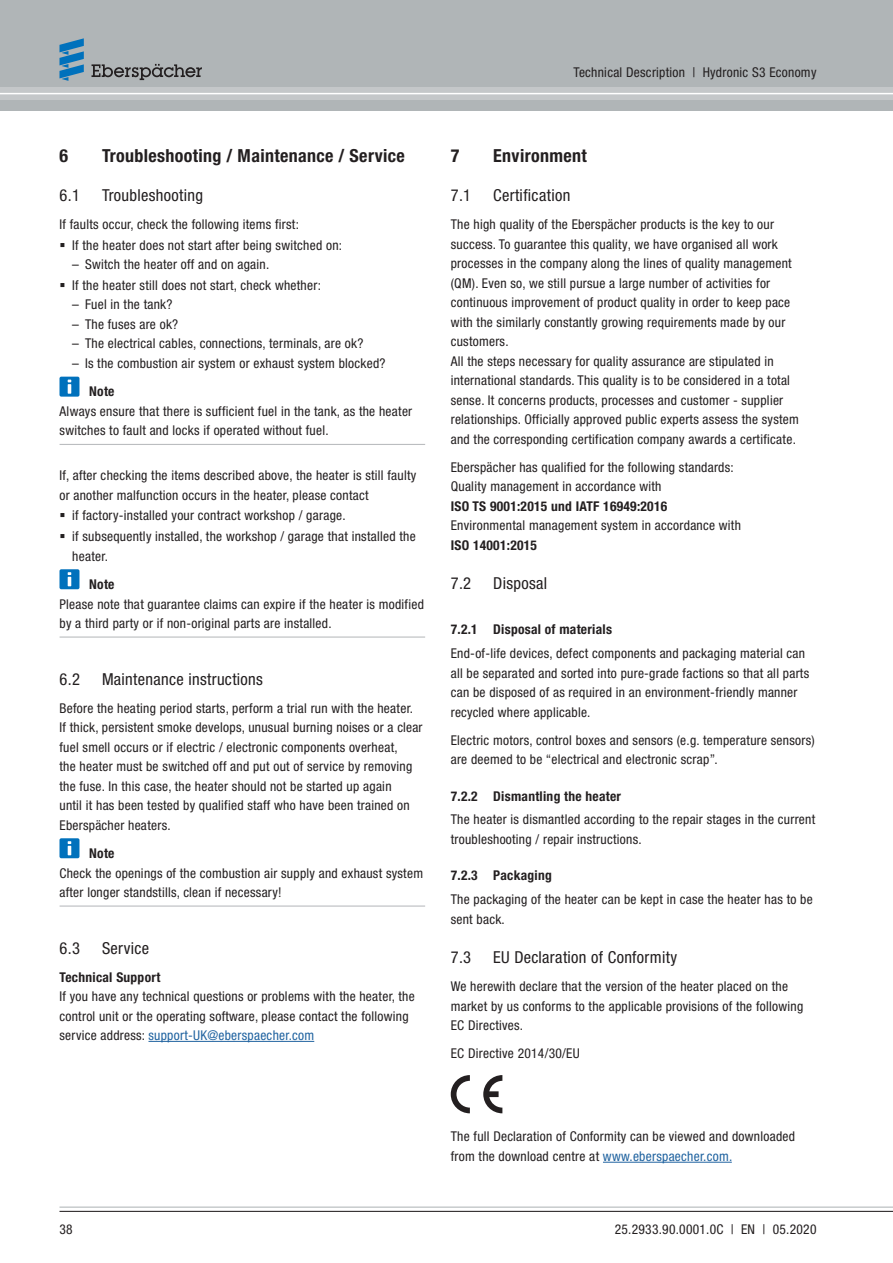
<style>
.page{position:relative;width:893px;height:1263px;background:#fff}
.page>*{position:absolute;margin:0;border:0;box-sizing:border-box;transform-origin:0 0}
.t1{font:700 condensed 18px "Helvetica Neue LTW1 G";letter-spacing:.02em;color:#231f20}
.t2{font:condensed 16.5px "Helvetica Neue LTW1 G";letter-spacing:.02em;color:#231f20}
.t3{font:condensed 13.5px/19.5px "Helvetica Neue LTW1 G";letter-spacing:.02em;color:#231f20}
.t4{font:700 condensed 13.5px "Helvetica Neue LTW1 G";letter-spacing:.02em;color:#231f20}
.s1{color:#2063a0}
</style>
<div class="page">
<hr style="left:60px;top:444px;width:365px;height:1px;background:#bbbdc0">
<hr style="left:60px;top:637px;width:365px;height:1px;background:#bbbdc0">
<hr style="left:60px;top:906px;width:365px;height:1px;background:#bbbdc0">
<hr style="left:148px;top:1041px;width:166px;height:1px;background:#2063a0">
<div style="left:59px;top:377px;width:20px;height:19px;background:#0071bc;border-radius:2px"></div>
<svg style="left:68px;top:380px;width:3px;height:14px"></svg>
<div style="left:59px;top:569px;width:20px;height:20px;background:#0071bc;border-radius:2px"></div>
<svg style="left:68px;top:572px;width:3px;height:14px"></svg>
<div style="left:59px;top:838px;width:20px;height:20px;background:#0071bc;border-radius:2px"></div>
<svg style="left:68px;top:841px;width:3px;height:14px"></svg>
<hr style="left:603px;top:1162px;width:129px;height:1px;background:#2063a0">
<svg style="left:451px;top:1075px;width:19px;height:38px"></svg>
<svg style="left:483px;top:1075px;width:19px;height:38px"></svg>
<hr style="left:59px;top:1207px;width:834px;height:1px;background:#b0b5b7">
<hr style="left:59px;top:1211px;width:834px;height:1px;background:#231f20">
<div style="left:0;top:0;width:893px;height:111px;background:#b0b5b7"></div>
<div style="left:0;top:87px;width:893px;height:13px;background:#c4c7c9"></div>
<svg style="left:91px;top:64px;width:111px;height:16px"></svg>
<svg style="left:59px;top:38px;width:25px;height:43px"></svg>
<hr style="left:0;top:93px;width:893px;height:1px;background:#fff">
<p class="t3" style="left:573px;top:63px;width:244px">Technical Description | Hydronic S3 Economy</p>
<h1 class="t1" style="left:59px;top:149px;width:10px">6</h1>
<h1 class="t1" style="left:102px;top:149px;width:304px">Troubleshooting / Maintenance / Service</h1>
<p class="t2" style="left:59px;top:189px;width:22px">6.1</p>
<p class="t2" style="left:102px;top:189px;width:103px">Troubleshooting</p>
<p class="t3" style="left:72px;top:215px;width:271px;line-height:20.5px;text-indent:-13px">If faults occur, check the following items first:<br>If the heater does not start after being switched on:</p>
<p class="t3" style="left:72px;top:255px;width:250px;line-height:20.5px">– Switch the heater off and on again.<br>If the heater still does not start, check whether:</p>
<p class="t3" style="left:72px;top:296px;width:102px">– Fuel in the tank?</p>
<p class="t3" style="left:72px;top:315px;width:107px">– The fuses are ok?</p>
<p class="t3" style="left:72px;top:335px;width:293px">– The electrical cables, connections, terminals, are ok?</p>
<p class="t3" style="left:72px;top:354px;width:315px">– Is the combustion air system or exhaust system blocked?</p>
<p class="t4" style="left:89px;top:387px;width:27px">Note</p>
<p class="t3" style="left:59px;top:402px;width:354px">Always ensure that there is sufficient fuel in the tank, as the heater switches to fault and locks if operated without fuel.</p>
<p class="t3" style="left:59px;top:467px;width:358px">If, after checking the items described above, the heater is still faulty</p>
<p class="t3" style="left:59px;top:486px;width:311px">or another malfunction occurs in the heater, please contact</p>
<p class="t3" style="left:72px;top:507px;width:275px">if factory-installed your contract workshop / garage.</p>
<p class="t3" style="left:72px;top:528px;width:345px">if subsequently installed, the workshop / garage that installed the</p>
<p class="t3" style="left:72px;top:547px;width:37px">heater.</p>
<p class="t4" style="left:89px;top:579px;width:27px">Note</p>
<p class="t3" style="left:59px;top:595px;width:366px">Please note that guarantee claims can expire if the heater is modified by a third party or if non-original parts are installed.</p>
<p class="t2" style="left:59px;top:673px;width:22px">6.2</p>
<p class="t2" style="left:102px;top:673px;width:162px">Maintenance instructions</p>
<p class="t3" style="left:59px;top:699px;width:365px">Before the heating period starts, perform a trial run with the heater.<br>If thick, persistent smoke develops, unusual burning noises or a clear fuel smell occurs or if electric / electronic components overheat,<br>the heater must be switched off and put out of service by removing the fuse. In this case, the heater should not be started up again<br>until it has been tested by qualified staff who have been trained on Eberspächer heaters.</p>
<p class="t4" style="left:89px;top:848px;width:27px">Note</p>
<p class="t3" style="left:59px;top:864px;width:365px">Check the openings of the combustion air supply and exhaust system after longer standstills, clean if necessary!</p>
<p class="t2" style="left:59px;top:942px;width:22px">6.3</p>
<p class="t2" style="left:102px;top:942px;width:49px">Service</p>
<p class="t4" style="left:59px;top:972px;width:102px">Technical Support</p>
<p class="t3" style="left:59px;top:988px;width:357px">If you have any technical questions or problems with the heater, the control unit or the operating software, please contact the following service address: <span class="s1">support-UK@eberspaecher.com</span></p>
<h1 class="t1" style="left:451px;top:149px;width:10px">7</h1>
<h1 class="t1" style="left:493px;top:149px;width:95px">Environment</h1>
<p class="t2" style="left:451px;top:189px;width:22px">7.1</p>
<p class="t2" style="left:493px;top:189px;width:79px">Certification</p>
<p class="t3" style="left:451px;top:216px;width:350px">The high quality of the Eberspächer products is the key to our success. To guarantee this quality, we have organised all work processes in the company along the lines of quality management (QM). Even so, we still pursue a large number of activities for continuous improvement of product quality in order to keep pace with the similarly constantly growing requirements made by our customers.<br>All the steps necessary for quality assurance are stipulated in international standards. This quality is to be considered in a total sense. It concerns products, processes and customer - supplier relationships. Officially approved public experts assess the system and the corresponding certification company awards a certificate.</p>
<p class="t3" style="left:451px;top:458px;width:285px">Eberspächer has qualified for the following standards:<br>Quality management in accordance with</p>
<p class="t4" style="left:451px;top:501px;width:218px">ISO TS 9001:2015 und IATF 16949:2016</p>
<p class="t3" style="left:451px;top:517px;width:292px">Environmental management system in accordance with</p>
<p class="t4" style="left:451px;top:540px;width:88px">ISO 14001:2015</p>
<p class="t2" style="left:451px;top:577px;width:22px">7.2</p>
<p class="t2" style="left:493px;top:577px;width:55px">Disposal</p>
<p class="t4" style="left:451px;top:625px;width:163px">7.2.1 Disposal of materials</p>
<p class="t3" style="left:451px;top:645px;width:360px">End-of-life devices, defect components and packaging material can all be separated and sorted into pure-grade factions so that all parts can be disposed of as required in an environment-friendly manner recycled where applicable.</p>
<p class="t3" style="left:451px;top:731px;width:365px">Electric motors, control boxes and sensors (e.g. temperature sensors) are deemed to be “electrical and electronic scrap”.</p>
<p class="t4" style="left:451px;top:791px;width:172px">7.2.2 Dismantling the heater</p>
<p class="t3" style="left:451px;top:811px;width:366px">The heater is dismantled according to the repair stages in the current troubleshooting / repair instructions.</p>
<p class="t4" style="left:451px;top:871px;width:103px">7.2.3 Packaging</p>
<p class="t3" style="left:451px;top:891px;width:363px">The packaging of the heater can be kept in case the heater has to be sent back.</p>
<p class="t2" style="left:451px;top:951px;width:22px">7.3</p>
<p class="t2" style="left:493px;top:951px;width:185px">EU Declaration of Conformity</p>
<p class="t3" style="left:451px;top:978px;width:354px">We herewith declare that the version of the heater placed on the market by us conforms to the applicable provisions of the following<br>EC Directives.</p>
<p class="t3" style="left:451px;top:1045px;width:131px">EC Directive 2014/30/EU</p>
<p class="t3" style="left:451px;top:1128px;width:346px">The full Declaration of Conformity can be viewed and downloaded from the download centre at <span class="s1">www.eberspaecher.com.</span></p>
<p class="t3" style="left:59px;top:1221px;width:15px">38</p>
<p class="t3" style="left:615px;top:1221px;width:203px">25.2933.90.0001.0C | EN | 05.2020</p>
</div>
